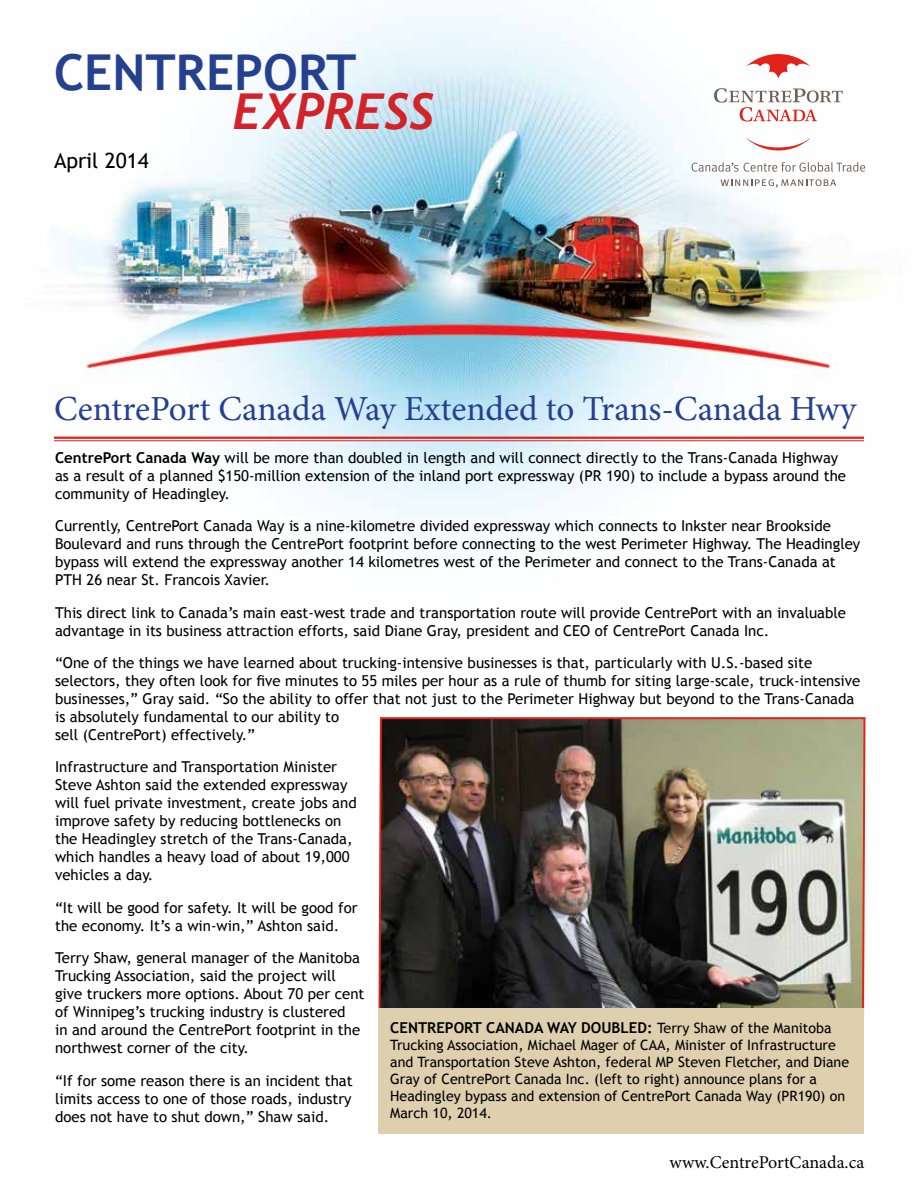
<style>
.page{position:relative;width:918px;height:1188px;background:#fff}
.page>*{position:absolute;margin:0;border:0;box-sizing:border-box;transform-origin:0 0}
.t1{font:700 49.5px "Trebuchet MS";color:#25408f}
.t2{font:italic 700 49.5px "Trebuchet";color:#d2232a}
.t3{font:35.25px "Minion Pro";color:#25408f}
.t4{font:21px "Trebuchet MS";color:#000}
.t5{font:18px "Minion Pro";color:#000}
.t6{font:15px/18px "Trebuchet MS";color:#000}
.t7{font:700 15px "Trebuchet MS";color:#000}
.t8{font:14.25px/17.1px "Trebuchet MS";color:#000}
.s1{font-weight:700}
.s2{font-weight:400;font-size:14.25px}
</style>
<div class="page">
<img style="left:54px;top:15px;width:827px;height:502px">
<svg style="left:747px;top:54px;width:63px;height:24px"></svg>
<svg style="left:747px;top:138px;width:63px;height:13px"></svg>
<svg style="left:714px;top:88px;width:129px;height:34px"></svg>
<svg style="left:720px;top:179px;width:116px;height:9px"></svg>
<svg style="left:692px;top:162px;width:173px;height:10px"></svg>
<hr style="left:54px;top:437px;width:810px;height:2px;background:#e2231a">
<hr style="left:54px;top:440px;width:810px;height:1px;background:#e2231a">
<img style="left:378px;top:717px;width:488px;height:294px">
<div style="left:378px;top:1009px;width:486px;height:125px;background:#decfae"></div>
<h1 class="t1" style="left:54px;top:42px;width:304px">CENTREPORT</h1>
<h1 class="t2" style="left:233px;top:81px;width:202px">EXPRESS</h1>
<h3 class="t4" style="left:54px;top:148px;width:96px">April 2014</h3>
<h2 class="t3" style="left:54px;top:385px;width:804px">CentrePort Canada Way Extended to Trans-Canada Hwy</h2>
<p class="t6" style="left:55px;top:449px;width:793px"><span class="s1">CentrePort Canada Way</span> will be more than doubled in length and will connect directly to the Trans-Canada Highway as a result of a planned $150-million extension of the inland port expressway (PR 190) to include a bypass around the community of Headingley.</p>
<p class="t6" style="left:55px;top:517px;width:807px">Currently, CentrePort Canada Way is a nine-kilometre divided expressway which connects to Inkster near Brookside Boulevard and runs through the CentrePort footprint before connecting to the west Perimeter Highway. The Headingley bypass will extend the expressway another 14 kilometres west of the Perimeter and connect to the Trans-Canada at PTH 26 near St. Francois Xavier.</p>
<p class="t6" style="left:55px;top:603px;width:793px">This direct link to Canada’s main east-west trade and transportation route will provide CentrePort with an invaluable advantage in its business attraction efforts, said Diane Gray, president and CEO of CentrePort Canada Inc.</p>
<p class="t6" style="left:55px;top:654px;width:807px">“One of the things we have learned about trucking-intensive businesses is that, particularly with U.S.-based site selectors, they often look for five minutes to 55 miles per hour as a rule of thumb for siting large-scale, truck-intensive businesses,” Gray said. “So the ability to offer that not just to the Perimeter Highway but beyond to the Trans-Canada is absolutely fundamental to our ability to<br>sell (CentrePort) effectively.”</p>
<p class="t6" style="left:55px;top:758px;width:303px">Infrastructure and Transportation Minister Steve Ashton said the extended expressway will fuel private investment, create jobs and improve safety by reducing bottlenecks on the Headingley stretch of the Trans-Canada, which handles a heavy load of about 19,000 vehicles a day.</p>
<p class="t6" style="left:55px;top:899px;width:304px">“It will be good for safety. It will be good for the economy. It’s a win-win,” Ashton said.</p>
<p class="t6" style="left:55px;top:949px;width:311px">Terry Shaw, general manager of the Manitoba Trucking Association, said the project will give truckers more options. About 70 per cent of Winnipeg’s trucking industry is clustered<br>in and around the CentrePort footprint in the northwest corner of the city.</p>
<p class="t6" style="left:55px;top:1071px;width:299px;text-align:justify">“If for some reason there is an incident that limits access to one of those roads, industry does not have to shut down,” Shaw said.</p>
<p class="t7" style="left:390px;top:1018px;width:443px">CENTREPORT CANADA WAY DOUBLED: <span class="s2">Terry Shaw of the Manitoba</span></p>
<p class="t8" style="left:390px;top:1036px;width:460px">Trucking Association, Michael Mager of CAA, Minister of Infrastructure and Transportation Steve Ashton, federal MP Steven Fletcher, and Diane Gray of CentrePort Canada Inc. (left to right) announce plans for a Headingley bypass and extension of CentrePort Canada Way (PR190) on March 10, 2014.</p>
<p class="t5" style="left:669px;top:1151px;width:196px">www.CentrePortCanada.ca</p>
</div>
